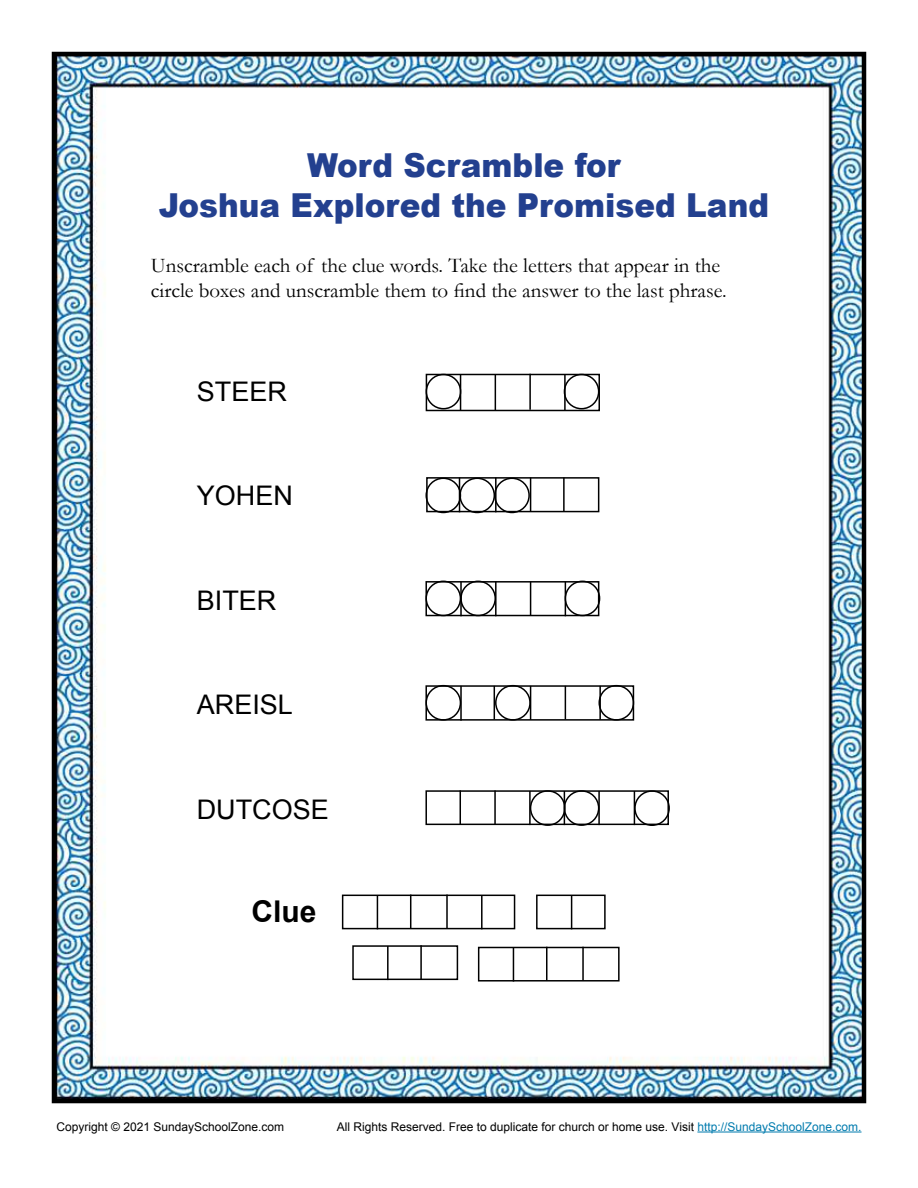
<style>
.page{position:relative;width:918px;height:1188px;background:#fff}
.page>*{position:absolute;margin:0;border:0;box-sizing:border-box;transform-origin:0 0}
.t1{font:900 33px/39.6px "Arial";color:#23408f;text-align:center;scale:.94 1}
.t2{font:700 30px "Arial";color:#000}
.t3{font:27px "Arial";color:#000}
.t4{font:21px/25.2px "Garamond";color:#000}
.t5{font:12px "Arial";color:#000}
.s1{color:#007bae}
</style>
<div class="page">
<hr style="left:697px;top:1132px;width:165px;height:1px;background:#007bae">
<img style="left:58px;top:58px;width:802px;height:1039px">
<div style="left:52px;top:52px;width:814px;height:1051px;border:5px solid #000"></div>
<div style="left:426px;top:374px;width:174px;height:37px;border:2px solid #000"></div>
<div style="left:425px;top:685px;width:209px;height:36px;border:2px solid #000"></div>
<div style="left:426px;top:477px;width:173px;height:35px;border:2px solid #000"></div>
<div style="left:425px;top:581px;width:174px;height:35px;border:2px solid #000"></div>
<div style="left:425px;top:790px;width:244px;height:35px;border:2px solid #000"></div>
<div style="left:342px;top:895px;width:173px;height:34px;border:2px solid #000"></div>
<div style="left:536px;top:895px;width:70px;height:34px;border:2px solid #000"></div>
<div style="left:352px;top:945px;width:106px;height:35px;border:2px solid #000"></div>
<div style="left:478px;top:947px;width:142px;height:35px;border:2px solid #000"></div>
<hr style="left:460px;top:375px;width:1px;height:36px;background:#000">
<hr style="left:495px;top:375px;width:1px;height:36px;background:#000">
<hr style="left:529px;top:374px;width:2px;height:36px;background:#000">
<hr style="left:564px;top:375px;width:2px;height:36px;background:#000">
<hr style="left:460px;top:686px;width:2px;height:35px;background:#000">
<hr style="left:494px;top:686px;width:1px;height:33px;background:#000">
<hr style="left:530px;top:686px;width:1px;height:34px;background:#000">
<hr style="left:459px;top:478px;width:1px;height:34px;background:#000">
<hr style="left:495px;top:478px;width:2px;height:34px;background:#000">
<hr style="left:460px;top:581px;width:2px;height:35px;background:#000">
<hr style="left:495px;top:581px;width:2px;height:35px;background:#000">
<hr style="left:530px;top:581px;width:1px;height:34px;background:#000">
<hr style="left:460px;top:790px;width:1px;height:35px;background:#000">
<hr style="left:530px;top:478px;width:1px;height:33px;background:#000">
<hr style="left:565px;top:581px;width:1px;height:35px;background:#000">
<hr style="left:565px;top:686px;width:1px;height:33px;background:#000">
<hr style="left:563px;top:478px;width:2px;height:33px;background:#000">
<hr style="left:599px;top:686px;width:2px;height:34px;background:#000">
<hr style="left:494px;top:791px;width:2px;height:34px;background:#000">
<hr style="left:529px;top:791px;width:2px;height:34px;background:#000">
<hr style="left:564px;top:791px;width:1px;height:34px;background:#000">
<hr style="left:598px;top:791px;width:2px;height:34px;background:#000">
<hr style="left:634px;top:791px;width:1px;height:34px;background:#000">
<hr style="left:481px;top:895px;width:2px;height:34px;background:#000">
<hr style="left:446px;top:895px;width:2px;height:34px;background:#000">
<hr style="left:410px;top:895px;width:1px;height:34px;background:#000">
<hr style="left:377px;top:895px;width:1px;height:34px;background:#000">
<hr style="left:571px;top:895px;width:1px;height:34px;background:#000">
<hr style="left:420px;top:945px;width:2px;height:34px;background:#000">
<hr style="left:387px;top:946px;width:2px;height:34px;background:#000">
<hr style="left:582px;top:947px;width:2px;height:34px;background:#000">
<hr style="left:546px;top:947px;width:2px;height:34px;background:#000">
<hr style="left:513px;top:947px;width:1px;height:35px;background:#000">
<div style="left:426px;top:374px;width:35px;height:35px;border:2px solid #000;border-radius:50%"></div>
<div style="left:425px;top:478px;width:36px;height:35px;border:2px solid #000;border-radius:50%"></div>
<div style="left:634px;top:790px;width:36px;height:36px;border:2px solid #000;border-radius:50%"></div>
<div style="left:495px;top:685px;width:36px;height:36px;border:2px solid #000;border-radius:50%"></div>
<div style="left:425px;top:581px;width:36px;height:35px;border:2px solid #000;border-radius:50%"></div>
<div style="left:425px;top:685px;width:36px;height:36px;border:2px solid #000;border-radius:50%"></div>
<div style="left:564px;top:374px;width:35px;height:35px;border:2px solid #000;border-radius:50%"></div>
<div style="left:459px;top:478px;width:36px;height:35px;border:2px solid #000;border-radius:50%"></div>
<div style="left:494px;top:478px;width:36px;height:35px;border:2px solid #000;border-radius:50%"></div>
<div style="left:460px;top:581px;width:36px;height:35px;border:2px solid #000;border-radius:50%"></div>
<div style="left:565px;top:581px;width:35px;height:35px;border:2px solid #000;border-radius:50%"></div>
<div style="left:530px;top:790px;width:36px;height:36px;border:2px solid #000;border-radius:50%"></div>
<div style="left:564px;top:790px;width:35px;height:36px;border:2px solid #000;border-radius:50%"></div>
<div style="left:598px;top:685px;width:36px;height:36px;border:2px solid #000;border-radius:50%"></div>
<h1 class="t1" style="left:159px;top:148px;width:651px">Word Scramble for<br>Joshua Explored the Promised Land</h1>
<h3 class="t4" style="left:151px;top:255px;width:577px">Unscramble each of the clue words. Take the letters that appear in the circle boxes and unscramble them to find the answer to the last phrase.</h3>
<h3 class="t3" style="left:197px;top:381px;width:92px">STEER</h3>
<h3 class="t3" style="left:197px;top:486px;width:98px">YOHEN</h3>
<h3 class="t3" style="left:197px;top:590px;width:81px">BITER</h3>
<h3 class="t3" style="left:197px;top:695px;width:98px">AREISL</h3>
<h3 class="t3" style="left:197px;top:799px;width:134px">DUTCOSE</h3>
<h2 class="t2" style="left:252px;top:894px;width:67px">Clue</h2>
<p class="t5" style="left:56px;top:1122px;width:229px">Copyright © 2021 SundaySchoolZone.com</p>
<p class="t5" style="left:337px;top:1122px;width:526px">All Rights Reserved. Free to duplicate for church or home use. Visit <span class="s1">http://SundaySchoolZone.com.</span></p>
</div>
